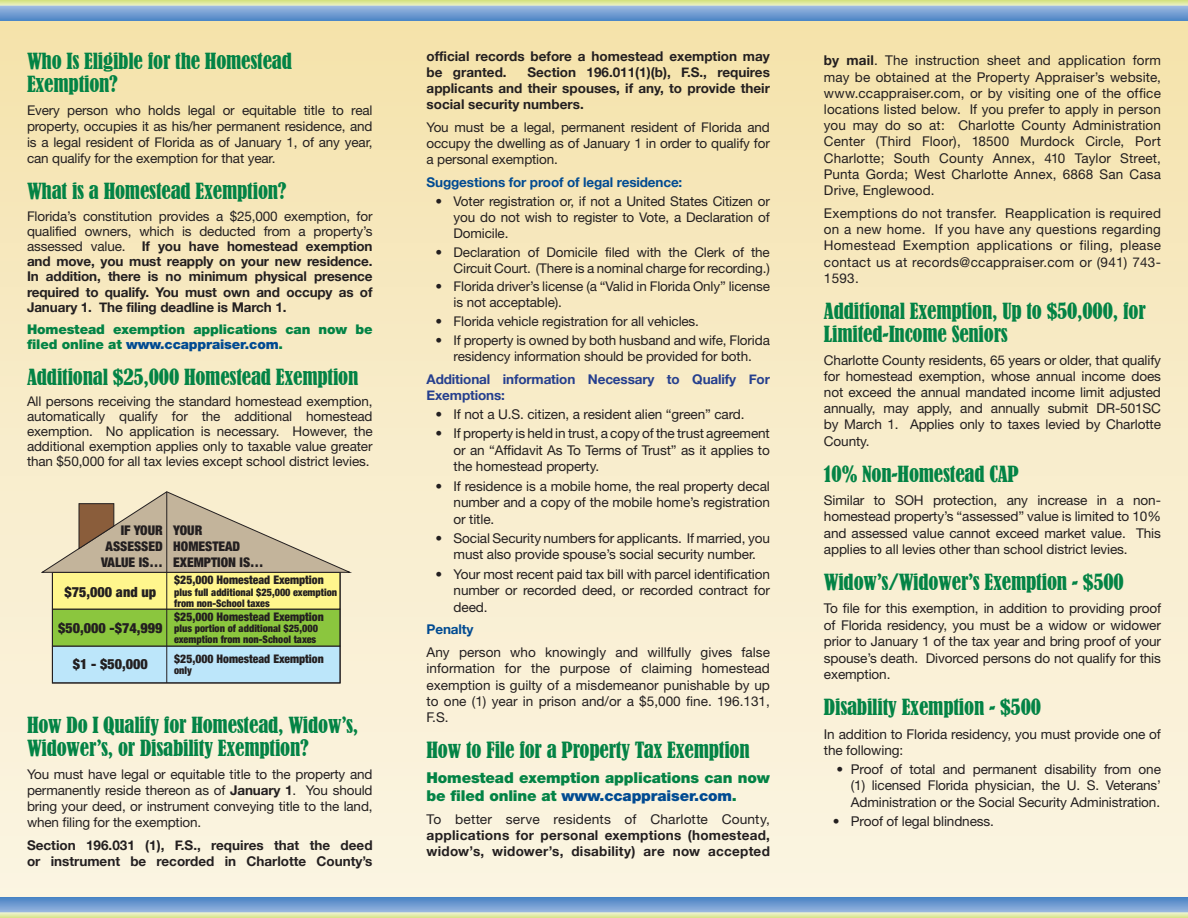
<style>
.page{position:relative;width:1188px;height:918px;background:#fff}
.page>*{position:absolute;margin:0;border:0;box-sizing:border-box;transform-origin:0 0}
.Head{font:condensed 21px "Bernard";letter-spacing:-.01em;color:#038345}
.Head-2{font:condensed 20.85px/23.1px "Bernard";letter-spacing:-.01em;color:#038345}
.t1{font:900 15px/18px "Helvetica Neue";letter-spacing:-.01em;color:#038345}
.t2{font:900 condensed 14.1px "Helvetica Neue";color:#231f20}
.Indent{font:13.5px/16.2px "Helvetica Neue";letter-spacing:-.01em;color:#231f20;text-align:justify}
.t3{font:700 13.5px/16.2px "Helvetica Neue";letter-spacing:.015em;color:#231f20;text-align:justify}
.Indent-2{font:13.35px/16px "Helvetica Neue";letter-spacing:-.01em;color:#231f20;text-align:justify}
.t4{font:700 13.35px/15.1px "Helvetica Neue";color:#231f20;text-align:justify}
.t5{font:900 13.35px/15.1px "Helvetica Neue";letter-spacing:-.01em;color:#038345}
.t6{font:700 13.35px/16px "Helvetica Neue";letter-spacing:-.01em;color:#253f8e}
.t7{font:900 condensed 13.35px/16px "Helvetica Neue";color:#231f20;text-align:right}
.t8{font:700 13.35px "Helvetica Neue";letter-spacing:-.01em;color:#014b92}
.t9{font:900 condensed 11.85px "Helvetica Neue";color:#231f20}
.t10{font:900 condensed 10.35px/11.1px "Helvetica Neue";color:#231f20}
.s1{font-weight:400}
.s2{color:#014b92}
.s3{font-weight:700}
</style>
<div class="page">
<div style="left:0;top:0;width:1188px;height:918px;background:linear-gradient(to bottom,#f5e3ad,#fbf6e6)"></div>
<div style="left:52px;top:646px;width:288px;height:37px;background:#bce6fa"></div>
<div style="left:52px;top:646px;width:288px;height:37px;border:1px solid #231f20"></div>
<div style="left:52px;top:609px;width:288px;height:37px;background:#8bc63e;border:1px solid #231f20"></div>
<div style="left:52px;top:572px;width:288px;height:37px;background:#fff68d"></div>
<div style="left:52px;top:572px;width:288px;height:111px;border:1px solid #231f20"></div>
<svg style="left:41px;top:491px;width:310px;height:82px;background:#d3c5aa"></svg>
<hr style="left:166px;top:492px;width:1px;height:191px;background:#231f20">
<svg style="left:0;top:6px;width:1188px;height:15px;background:#749ed2"></svg>
<svg style="left:0;top:0;width:1188px;height:6px;background:#dbe6a4"></svg>
<svg style="left:0;top:897px;width:1188px;height:15px;background:#6e9bd1"></svg>
<svg style="left:0;top:912px;width:1188px;height:6px;background:#dfe9b0"></svg>
<p class="Head-2" style="left:27px;top:49px;width:267px">Who Is Eligible for the Homestead<br>Exemption?</p>
<p class="Indent-2" style="left:27px;top:102px;width:347px">Every person who holds legal or equitable title to real property, occupies it as his/her permanent residence, and is a legal resident of Florida as of January 1, of any year, can qualify for the exemption for that year.</p>
<p class="Head-2" style="left:27px;top:179px;width:261px">What is a Homestead Exemption?</p>
<p class="t4" style="left:27px;top:209px;width:347px"><span class="s1">Florida’s constitution provides a $25,000 exemption, for qualified owners, which is deducted from a property’s assessed value.</span> If you have homestead exemption and move, you must reapply on your new residence.<br>In addition, there is no minimum physical presence required to qualify. You must own and occupy as of January 1. The filing deadline is March 1.</p>
<p class="t5" style="left:27px;top:321px;width:347px">Homestead exemption applications can now be filed online at <span class="s2">www.ccappraiser.com</span>.</p>
<p class="Head-2" style="left:27px;top:366px;width:333px">Additional $25,000 Homestead Exemption</p>
<p class="Indent-2" style="left:27px;top:394px;width:347px;line-height:14.9px">All persons receiving the standard homestead exemption, automatically qualify for the additional homestead exemption. No application is necessary. However, the additional exemption applies only to taxable value greater than $50,000 for all tax levies except school district levies.</p>
<p class="t7" style="left:101px;top:522px;width:63px">IF YOUR<br>ASSESSED<br>VALUE IS…</p>
<p class="t7" style="left:173px;top:522px;width:92px;text-align:left">YOUR<br>HOMESTEAD<br>EXEMPTION IS…</p>
<p class="t2" style="left:65px;top:583px;width:93px">$75,000 and up</p>
<p class="t2" style="left:58px;top:619px;width:106px">$50,000 -$74,999</p>
<p class="t2" style="left:73px;top:655px;width:76px">$1 - $50,000</p>
<p class="t9" style="left:174px;top:573px;width:151px">$25,000 Homestead Exemption</p>
<p class="t10" style="left:174px;top:586px;width:164px">plus full additional $25,000 exemption from non-School taxes</p>
<p class="t9" style="left:174px;top:609px;width:151px">$25,000 Homestead Exemption</p>
<p class="t10" style="left:174px;top:622px;width:145px">plus portion of additional $25,000 exemption from non-School taxes</p>
<p class="t9" style="left:174px;top:652px;width:151px">$25,000 Homestead Exemption</p>
<p class="t10" style="left:174px;top:665px;width:19px">only</p>
<p class="Head-2" style="left:27px;top:714px;width:333px">How Do I Qualify for Homestead, Widow’s,<br>Widower’s, or Disability Exemption?</p>
<p class="Indent-2" style="left:27px;top:766px;width:347px">You must have legal or equitable title to the property and permanently reside thereon as of <span class="s3">January 1</span>. You should bring your deed, or instrument conveying title to the land, when filing for the exemption.</p>
<p class="t4" style="left:27px;top:837px;width:347px;line-height:16px">Section 196.031 (1), F.S., requires that the deed or instrument be recorded in Charlotte County’s</p>
<p class="t4" style="left:427px;top:48px;width:345px;line-height:16px">official records before a homestead exemption may be granted.</p>
<p class="t4" style="left:427px;top:64px;width:345px;line-height:16px;text-indent:101px">Section 196.011(1)(b), F.S., requires applicants and their spouses, if any, to provide their social security numbers.</p>
<p class="Indent-2" style="left:427px;top:119px;width:345px">You must be a legal, permanent resident of Florida and occupy the dwelling as of January 1 in order to qualify for a personal exemption.</p>
<p class="t8" style="left:427px;top:172px;width:257px">Suggestions for proof of legal residence:</p>
<p class="Indent-2" style="left:454px;top:193px;width:318px;text-indent:-18px">• Voter registration or, if not a United States Citizen or you do not wish to register to Vote, a Declaration of Domicile.</p>
<p class="Indent-2" style="left:436px;top:244px;width:336px;text-align:right">• Declaration of Domicile filed with the Clerk of the<br>Circuit Court. (There is a nominal charge for recording.)</p>
<p class="Indent-2" style="left:454px;top:278px;width:318px;text-indent:-18px">• Florida driver’s license (a “Valid in Florida Only” license is not acceptable).</p>
<p class="Indent-2" style="left:436px;top:313px;width:265px">• Florida vehicle registration for all vehicles.</p>
<p class="Indent-2" style="left:436px;top:332px;width:336px;text-align:center">• If property is owned by both husband and wife, Florida residency information should be provided for both.</p>
<p class="t6" style="left:427px;top:372px;width:345px">Additional information Necessary to Qualify For<br>Exemptions:</p>
<p class="Indent" style="left:436px;top:406px;width:311px">• If not a U.S. citizen, a resident alien “green” card.</p>
<p class="Indent" style="left:454px;top:425px;width:318px;text-indent:-18px">• If property is held in trust, a copy of the trust agreement or an “Affidavit As To Terms of Trust” as it applies to the homestead property.</p>
<p class="Indent" style="left:454px;top:477px;width:318px;text-indent:-18px">• If residence is a mobile home, the real property decal number and a copy of the mobile home’s registration or title.</p>
<p class="Indent" style="left:436px;top:530px;width:336px;text-align:center">• Social Security numbers for applicants. If married, you must also provide spouse’s social security number.</p>
<p class="Indent" style="left:454px;top:565px;width:318px;text-indent:-18px">• Your most recent paid tax bill with parcel identification number or recorded deed, or recorded contract for deed.</p>
<p class="t8" style="left:427px;top:619px;width:48px">Penalty</p>
<p class="Indent" style="left:427px;top:644px;width:345px">Any person who knowingly and willfully gives false information for the purpose of claiming homestead exemption is guilty of a misdemeanor punishable by up to one (1) year in prison and/or a $5,000 fine. 196.131, F.S.</p>
<p class="Head" style="left:427px;top:738px;width:325px">How to File for a Property Tax Exemption</p>
<p class="t1" style="left:427px;top:769px;width:345px">Homestead exemption applications can now be filed online at <span class="s2">www.ccappraiser.com</span>.</p>
<p class="t3" style="left:427px;top:811px;width:345px"><span class="s1">To better serve residents of Charlotte County, </span>applications for personal exemptions (homestead, widow’s, widower’s, disability) are now accepted</p>
<p class="Indent" style="left:824px;top:52px;width:339px"><span class="s3">by mail</span>. The instruction sheet and application form may be obtained at the Property Appraiser’s website, www.ccappraiser.com, or by visiting one of the office locations listed below. If you prefer to apply in person you may do so at: Charlotte County Administration Center (Third Floor), 18500 Murdock Circle, Port Charlotte; South County Annex, 410 Taylor Street, Punta Gorda; West Charlotte Annex, 6868 San Casa Drive, Englewood.</p>
<p class="Indent" style="left:824px;top:205px;width:339px">Exemptions do not transfer. Reapplication is required on a new home. If you have any questions regarding Homestead Exemption applications or filing, please contact us at records@ccappraiser.com or (941) 743- 1593.</p>
<p class="Head-2" style="left:824px;top:299px;width:323px">Additional Exemption, Up to $50,000, for<br>Limited-Income Seniors</p>
<p class="Indent" style="left:824px;top:352px;width:339px">Charlotte County residents, 65 years or older, that qualify for homestead exemption, whose annual income does not exceed the annual mandated income limit adjusted annually, may apply, and annually submit DR-501SC by March 1. Applies only to taxes levied by Charlotte County.</p>
<p class="Head-2" style="left:824px;top:462px;width:197px">10% Non-Homestead CAP</p>
<p class="Indent" style="left:824px;top:492px;width:339px">Similar to SOH protection, any increase in a non&shy;homestead property’s “assessed” value is limited to 10% and assessed value cannot exceed market value. This applies to all levies other than school district levies.</p>
<p class="Head-2" style="left:824px;top:571px;width:301px">Widow’s/Widower’s Exemption - $500</p>
<p class="Indent" style="left:824px;top:600px;width:339px">To file for this exemption, in addition to providing proof of Florida residency, you must be a widow or widower prior to January 1 of the tax year and bring proof of your spouse’s death. Divorced persons do not qualify for this exemption.</p>
<p class="Head-2" style="left:824px;top:696px;width:219px">Disability Exemption - $500</p>
<p class="Indent" style="left:824px;top:725px;width:339px">In addition to Florida residency, you must provide one of the following:</p>
<p class="Indent" style="left:851px;top:761px;width:312px;text-indent:-14px">• Proof of total and permanent disability from one (1) licensed Florida physician, the U. S. Veterans’ Administration or the Social Security Administration.</p>
<p class="Indent" style="left:833px;top:813px;width:163px">• Proof of legal blindness.</p>
</div>
